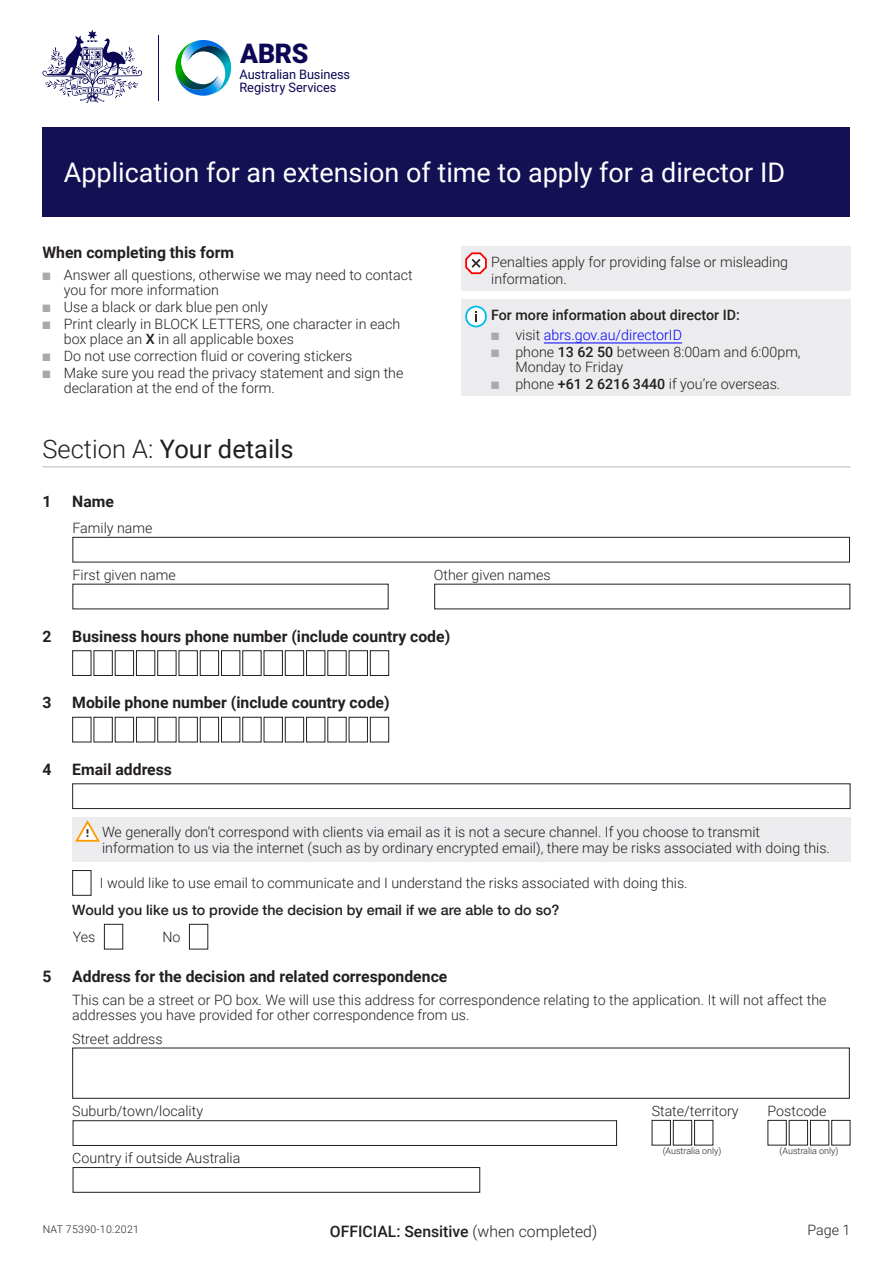
<style>
.page{position:relative;width:893px;height:1263px;background:#fff}
.page>*{position:absolute;margin:0;border:0;box-sizing:border-box;transform-origin:0 0}
.t1{font:900 27.15px "Roboto";color:#0c0754}
.A-Form_title{font:27px "Roboto";color:#fff}
.A-Section{font:25.5px "Roboto";color:#231f20}
.A-Question{font:700 15.75px "Roboto";color:#231f20}
.t2{font:500 15.75px "Roboto";color:#231f20}
.A-Intro_subhead{font:700 15.75px "Roboto";color:#231f20}
.alert_boxes{font:300 14.25px/15px "Roboto";color:#231f20}
.A-Body{font:300 14.25px/15px "Roboto";color:#231f20}
.Field_note_9_5_left{font:300 14.25px "Roboto";color:#231f20}
.A-Sub_question{font:500 14.25px "Helvetica Neue LT Com";color:#231f20}
.alert_boxes-2{font:500 14.25px "Roboto";color:#231f20}
.t3{font:300 14.25px "Roboto";color:#00f}
.Field_note_9_5_right{font:300 14.25px "Roboto";color:#231f20}
.t4{font:13.2px/13.6px "Roboto";letter-spacing:-.01em;color:#0c0754}
.t5{font:300 10.5px "Roboto";letter-spacing:.035em;color:#231f20}
.A-Body_-_smaller_6pt{font:300 9px "Roboto";color:#231f20}
.s1{color:#a8a9ad}
.s2{font-weight:500}
.s3{font-weight:300}
.s4{color:#231f20}
</style>
<div class="page">
<div style="left:461px;top:246px;width:389px;height:45px;background:#ececee"></div>
<svg style="left:465px;top:252px;width:22px;height:22px"></svg>
<div style="left:461px;top:300px;width:389px;height:96px;background:#ececee"></div>
<hr style="left:544px;top:343px;width:138px;height:1px;background:#00f">
<svg style="left:465px;top:306px;width:22px;height:21px"></svg>
<hr style="left:158px;top:35px;width:1px;height:66px;background:#0c0754">
<svg style="left:175px;top:40px;width:56px;height:56px"></svg>
<svg style="left:43px;top:30px;width:99px;height:73px"></svg>
<div style="left:43px;top:127px;width:807px;height:89px;background:#131054"></div>
<hr style="left:43px;top:466px;width:807px;height:2px;background:#d1d2d4">
<div style="left:72px;top:650px;width:19px;height:26px;border:1px solid #231f20"></div>
<div style="left:136px;top:650px;width:19px;height:26px;border:1px solid #231f20"></div>
<div style="left:200px;top:650px;width:19px;height:26px;border:1px solid #231f20"></div>
<div style="left:306px;top:650px;width:19px;height:26px;border:1px solid #231f20"></div>
<div style="left:264px;top:650px;width:19px;height:26px;border:1px solid #231f20"></div>
<div style="left:370px;top:650px;width:19px;height:26px;border:1px solid #231f20"></div>
<div style="left:94px;top:650px;width:19px;height:26px;border:1px solid #231f20"></div>
<div style="left:157px;top:650px;width:19px;height:26px;border:1px solid #231f20"></div>
<div style="left:221px;top:650px;width:19px;height:26px;border:1px solid #231f20"></div>
<div style="left:327px;top:650px;width:20px;height:26px;border:1px solid #231f20"></div>
<div style="left:115px;top:650px;width:19px;height:26px;border:1px solid #231f20"></div>
<div style="left:179px;top:650px;width:19px;height:26px;border:1px solid #231f20"></div>
<div style="left:285px;top:650px;width:19px;height:26px;border:1px solid #231f20"></div>
<div style="left:242px;top:650px;width:19px;height:26px;border:1px solid #231f20"></div>
<div style="left:349px;top:650px;width:19px;height:26px;border:1px solid #231f20"></div>
<div style="left:306px;top:717px;width:19px;height:25px;border:1px solid #231f20"></div>
<div style="left:370px;top:717px;width:19px;height:25px;border:1px solid #231f20"></div>
<div style="left:285px;top:717px;width:19px;height:25px;border:1px solid #231f20"></div>
<div style="left:349px;top:717px;width:19px;height:25px;border:1px solid #231f20"></div>
<div style="left:72px;top:717px;width:19px;height:25px;border:1px solid #231f20"></div>
<div style="left:136px;top:717px;width:19px;height:25px;border:1px solid #231f20"></div>
<div style="left:200px;top:717px;width:19px;height:25px;border:1px solid #231f20"></div>
<div style="left:264px;top:717px;width:19px;height:25px;border:1px solid #231f20"></div>
<div style="left:94px;top:717px;width:19px;height:25px;border:1px solid #231f20"></div>
<div style="left:157px;top:717px;width:19px;height:25px;border:1px solid #231f20"></div>
<div style="left:221px;top:717px;width:19px;height:25px;border:1px solid #231f20"></div>
<div style="left:115px;top:717px;width:19px;height:25px;border:1px solid #231f20"></div>
<div style="left:179px;top:717px;width:19px;height:25px;border:1px solid #231f20"></div>
<div style="left:242px;top:717px;width:19px;height:25px;border:1px solid #231f20"></div>
<div style="left:72px;top:783px;width:778px;height:26px;border:1px solid #231f20"></div>
<div style="left:72px;top:817px;width:778px;height:45px;background:#ececee"></div>
<svg style="left:75px;top:820px;width:25px;height:22px"></svg>
<div style="left:72px;top:870px;width:19px;height:26px;border:1px solid #231f20"></div>
<div style="left:189px;top:924px;width:19px;height:25px;border:1px solid #231f20"></div>
<div style="left:104px;top:924px;width:19px;height:25px;border:1px solid #231f20"></div>
<div style="left:73px;top:1167px;width:407px;height:26px;border:1px solid #231f20"></div>
<div style="left:73px;top:1120px;width:544px;height:26px;border:1px solid #231f20"></div>
<div style="left:652px;top:1120px;width:19px;height:25px;border:1px solid #231f20"></div>
<div style="left:673px;top:1120px;width:19px;height:25px;border:1px solid #231f20"></div>
<div style="left:694px;top:1120px;width:19px;height:25px;border:1px solid #231f20"></div>
<div style="left:767px;top:1120px;width:20px;height:25px;border:1px solid #231f20"></div>
<div style="left:789px;top:1120px;width:19px;height:25px;border:1px solid #231f20"></div>
<div style="left:810px;top:1120px;width:19px;height:25px;border:1px solid #231f20"></div>
<div style="left:831px;top:1120px;width:19px;height:25px;border:1px solid #231f20"></div>
<div style="left:72px;top:1048px;width:778px;height:51px;border:1px solid #231f20"></div>
<div style="left:72px;top:537px;width:778px;height:25px;border:1px solid #231f20"></div>
<p class="t1" style="left:240px;top:35px;width:70px">ABRS</p>
<p class="t4" style="left:240px;top:67px;width:112px">Australian Business<br>Registry Services</p>
<p class="A-Form_title" style="left:64px;top:153px;width:723px">Application for an extension of time to apply for a director ID</p>
<p class="A-Intro_subhead" style="left:43px;top:242px;width:193px">When completing this form</p>
<p class="alert_boxes" style="left:64px;top:266px;width:350px;text-indent:-21px"><span class="s1">■</span> Answer all questions, otherwise we may need to contact you for more information</p>
<p class="alert_boxes" style="left:43px;top:299px;width:227px"><span class="s1">■</span> Use a black or dark blue pen only</p>
<p class="alert_boxes" style="left:64px;top:316px;width:338px;text-indent:-21px"><span class="s1">■</span> Print clearly in BLOCK LETTERS, one character in each box place an <span class="s2">X</span> in all applicable boxes</p>
<p class="alert_boxes" style="left:43px;top:348px;width:311px"><span class="s1">■</span> Do not use correction fluid or covering stickers</p>
<p class="alert_boxes" style="left:64px;top:365px;width:341px;text-indent:-21px"><span class="s1">■</span> Make sure you read the privacy statement and sign the declaration at the end of the form.</p>
<p class="A-Section" style="left:43px;top:431px;width:253px"><span class="s3">Section A:</span> Your details</p>
<p class="alert_boxes" style="left:491px;top:253px;width:299px;line-height:16.5px">Penalties apply for providing false or misleading information.</p>
<p class="alert_boxes-2" style="left:491px;top:305px;width:250px">For more information about director ID:</p>
<p class="t3" style="left:491px;top:325px;width:192px"><span class="s1">■</span> <span class="s4">visit</span> abrs.gov.au/directorID</p>
<p class="alert_boxes" style="left:515px;top:344px;width:287px;text-indent:-24px"><span class="s1">■</span> phone <span class="s2">13 62 50</span> between 8:00am and 6:00pm,<br>Monday to Friday</p>
<p class="alert_boxes" style="left:491px;top:376px;width:291px"><span class="s1">■</span> phone <span class="s2">+61 2 6216 3440</span> if you’re overseas.</p>
<p class="A-Question" style="left:43px;top:490px;width:11px">1</p>
<p class="A-Question" style="left:72px;top:490px;width:43px">Name</p>
<p class="A-Body" style="left:72px;top:520px;width:82px">Family name</p>
<p class="A-Body" style="left:72px;top:566px;width:105px">First given name</p>
<p class="A-Body" style="left:434px;top:566px;width:118px">Other given names</p>
<p class="A-Question" style="left:43px;top:625px;width:11px">2</p>
<p class="A-Question" style="left:72px;top:625px;width:379px">Business hours phone number (include country code)</p>
<p class="A-Question" style="left:43px;top:692px;width:11px">3</p>
<p class="A-Question" style="left:72px;top:692px;width:319px">Mobile phone number (include country code)</p>
<p class="A-Question" style="left:43px;top:758px;width:11px">4</p>
<p class="A-Question" style="left:72px;top:758px;width:101px">Email address</p>
<p class="alert_boxes" style="left:102px;top:823px;width:729px;line-height:16.5px">We generally don’t correspond with clients via email as it is not a secure channel. If you choose to transmit information to us via the internet (such as by ordinary encrypted email), there may be risks associated with doing this.</p>
<p class="Field_note_9_5_left" style="left:100px;top:873px;width:589px">I would like to use email to communicate and I understand the risks associated with doing this.</p>
<p class="A-Sub_question" style="left:72px;top:902px;width:489px">Would you like us to provide the decision by email if we are able to do so?</p>
<p class="Field_note_9_5_right" style="left:73px;top:927px;width:24px">Yes</p>
<p class="Field_note_9_5_right" style="left:162px;top:927px;width:20px">No</p>
<p class="A-Question" style="left:43px;top:965px;width:11px">5</p>
<p class="A-Question" style="left:72px;top:965px;width:377px">Address for the decision and related correspondence</p>
<p class="A-Body" style="left:72px;top:992px;width:756px">This can be a street or PO box. We will use this address for correspondence relating to the application. It will not affect the addresses you have provided for other correspondence from us.</p>
<p class="A-Body" style="left:72px;top:1031px;width:92px">Street address</p>
<p class="A-Body" style="left:72px;top:1103px;width:132px">Suburb/town/locality</p>
<p class="A-Body" style="left:72px;top:1150px;width:170px">Country if outside Australia</p>
<p class="A-Body" style="left:652px;top:1103px;width:89px">State/territory</p>
<p class="A-Body_-_smaller_6pt" style="left:663px;top:1145px;width:60px">(Australia only)</p>
<p class="A-Body" style="left:767px;top:1103px;width:61px">Postcode</p>
<p class="A-Body_-_smaller_6pt" style="left:780px;top:1145px;width:60px">(Australia only)</p>
<p class="t5" style="left:43px;top:1221px;width:98px">NAT 75390‑10.2021</p>
<p class="t2" style="left:330px;top:1220px;width:269px">OFFICIAL: Sensitive <span class="s3">(when completed)</span></p>
<p class="alert_boxes" style="left:807px;top:1222px;width:44px">Page 1</p>
</div>
